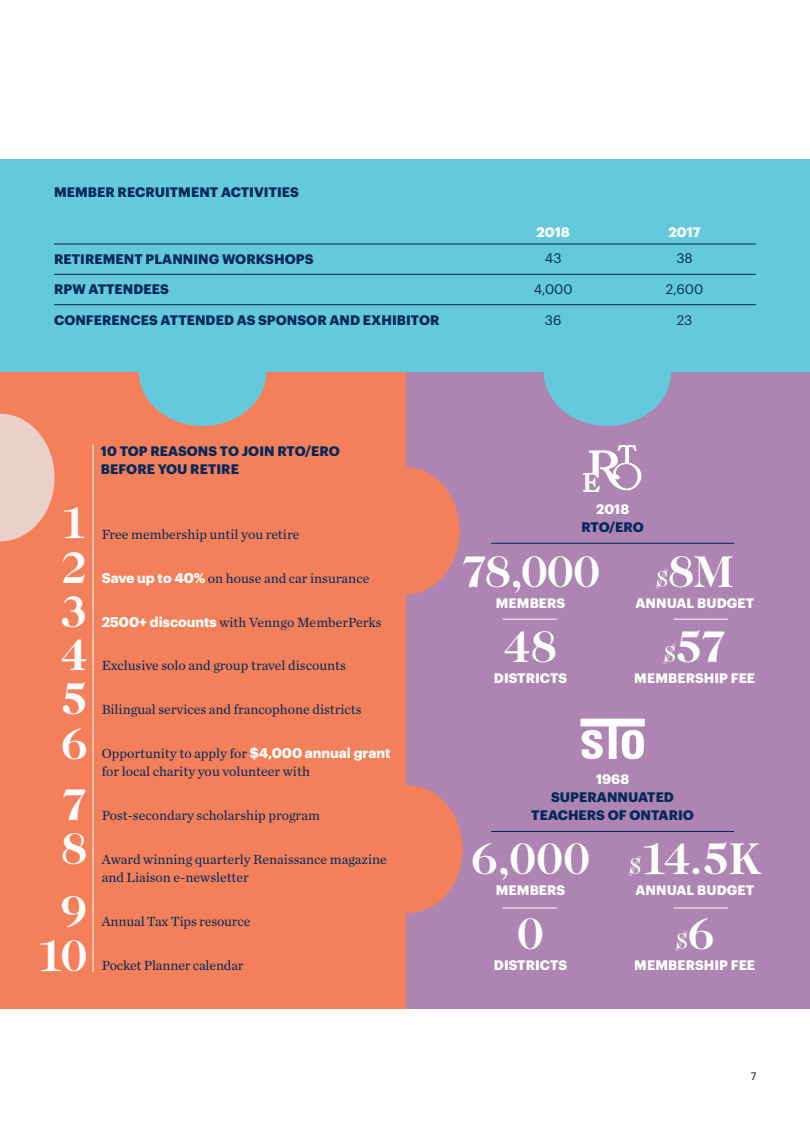
<style>
.page{position:relative;width:810px;height:1134px;background:#fff}
.page>*{position:absolute;margin:0;border:0;box-sizing:border-box;transform-origin:0 0}
.t1{font:700 45px/44.1px "Caslon Two Twenty Four";letter-spacing:-.015em;color:#fff;text-align:justify}
.t2{font:24px "Caslon Two Twenty Four";color:#fff}
.t3{font:13.8px/18px "Chronicle Text G1";color:#002858}
.t4{font:700 13.5px/18px "Graphik";letter-spacing:.005em;color:#002858}
.t5{font:700 13.5px "Graphik";letter-spacing:.005em;color:#fff}
.t6{font:13.5px "Graphik";letter-spacing:.005em;color:#002858}
.t7{font:10.5px "Graphik";color:#000}
.s1{font-family:"Graphik";font-weight:700;color:#fff}
.s2{font-weight:400;font-size:24px}
.s3{font-weight:700;font-size:45px}
</style>
<div class="page">
<div style="left:405px;top:371px;width:405px;height:638px;background:#ad84b2"></div>
<div style="left:0;top:371px;width:405px;height:638px;background:#f4805b"></div>
<div style="left:0;top:159px;width:810px;height:212px;background:#64cadb"></div>
<div style="left:139px;top:317px;width:127px;height:109px;background:#64cadb;border-radius:50%"></div>
<svg style="left:0;top:414px;width:55px;height:127px"></svg>
<div style="left:351px;top:467px;width:109px;height:128px;background:#f4805b;border-radius:50%"></div>
<div style="left:354px;top:785px;width:109px;height:128px;background:#f4805b;border-radius:50%"></div>
<div style="left:544px;top:317px;width:127px;height:109px;background:#64cadb;border-radius:50%"></div>
<hr style="left:54px;top:244px;width:702px;height:1px;background:#002858">
<hr style="left:54px;top:274px;width:702px;height:1px;background:#002858">
<hr style="left:54px;top:304px;width:702px;height:1px;background:#002858">
<hr style="left:93px;top:445px;width:1px;height:527px;background:#fff">
<svg style="left:581px;top:719px;width:64px;height:40px"></svg>
<hr style="left:491px;top:831px;width:243px;height:1px;background:#002858">
<hr style="left:503px;top:908px;width:54px;height:1px;background:#fff">
<hr style="left:674px;top:908px;width:54px;height:1px;background:#fff">
<svg style="left:583px;top:444px;width:59px;height:48px"></svg>
<hr style="left:491px;top:543px;width:243px;height:1px;background:#002858">
<hr style="left:503px;top:619px;width:54px;height:1px;background:#fff">
<hr style="left:674px;top:619px;width:54px;height:1px;background:#fff">
<p class="t4" style="left:54px;top:182px;width:247px">MEMBER RECRUITMENT ACTIVITIES</p>
<p class="t5" style="left:537px;top:222px;width:35px">2018</p>
<p class="t5" style="left:669px;top:222px;width:34px">2017</p>
<p class="t4" style="left:54px;top:248px;width:261px">RETIREMENT PLANNING WORKSHOPS</p>
<p class="t6" style="left:545px;top:248px;width:18px">43</p>
<p class="t6" style="left:676px;top:248px;width:18px">38</p>
<p class="t4" style="left:54px;top:279px;width:116px">RPW ATTENDEES</p>
<p class="t6" style="left:534px;top:279px;width:41px">4,000</p>
<p class="t6" style="left:666px;top:279px;width:39px">2,600</p>
<p class="t4" style="left:54px;top:310px;width:387px">CONFERENCES ATTENDED AS SPONSOR AND EXHIBITOR</p>
<p class="t6" style="left:545px;top:310px;width:18px">36</p>
<p class="t6" style="left:677px;top:310px;width:17px">23</p>
<h1 class="t1" style="left:61px;top:500px;width:28px">1<br>2<br>3<br>4<br>5<br>6</h1>
<h1 class="t1" style="left:61px;top:783px;width:28px;line-height:43.5px">7<br>8</h1>
<h1 class="t1" style="left:37px;top:889px;width:52px;line-height:43.5px;text-align:center">9<br>10</h1>
<p class="t4" style="left:101px;top:441px;width:240px">10 TOP REASONS TO JOIN RTO/ERO<br>BEFORE YOU RETIRE</p>
<p class="t3" style="left:102px;top:525px;width:199px">Free membership until you retire</p>
<p class="t3" style="left:102px;top:569px;width:269px"><span class="s1">Save up to 40%</span> on house and car insurance</p>
<p class="t3" style="left:102px;top:613px;width:282px"><span class="s1">2500+ discounts</span> with Venngo MemberPerks</p>
<p class="t3" style="left:102px;top:657px;width:246px">Exclusive solo and group travel discounts</p>
<p class="t3" style="left:102px;top:700px;width:262px">Bilingual services and francophone districts</p>
<p class="t3" style="left:102px;top:744px;width:290px">Opportunity to apply for <span class="s1">$4,000 annual grant </span>for local charity you volunteer with</p>
<p class="t3" style="left:102px;top:806px;width:220px">Post-secondary scholarship program</p>
<p class="t3" style="left:102px;top:850px;width:287px">Award winning quarterly Renaissance magazine and Liaison e-newsletter</p>
<p class="t3" style="left:102px;top:912px;width:150px">Annual Tax Tips resource</p>
<p class="t3" style="left:102px;top:956px;width:143px">Pocket Planner calendar</p>
<p class="t5" style="left:596px;top:498px;width:35px">2018</p>
<p class="t4" style="left:581px;top:517px;width:64px">RTO/ERO</p>
<h1 class="t1" style="left:461px;top:549px;width:141px">78,000</h1>
<p class="t5" style="left:496px;top:592px;width:71px">MEMBERS</p>
<h1 class="t1" style="left:504px;top:624px;width:55px">48</h1>
<p class="t5" style="left:494px;top:668px;width:75px">DISTRICTS</p>
<h1 class="t1" style="left:656px;top:549px;width:80px"><span class="s2">$</span>8M</h1>
<p class="t5" style="left:635px;top:592px;width:120px">ANNUAL BUDGET</p>
<h1 class="t1" style="left:663px;top:624px;width:65px"><span class="s2">$</span>57</h1>
<p class="t5" style="left:634px;top:668px;width:122px">MEMBERSHIP FEE</p>
<p class="t5" style="left:596px;top:768px;width:35px">1968</p>
<p class="t4" style="left:531px;top:787px;width:164px;text-align:center">SUPERANNUATED<br>TEACHERS OF ONTARIO</p>
<h1 class="t1" style="left:471px;top:836px;width:121px">6,000</h1>
<p class="t5" style="left:496px;top:879px;width:71px">MEMBERS</p>
<h1 class="t1" style="left:517px;top:911px;width:28px">0</h1>
<p class="t5" style="left:494px;top:955px;width:75px">DISTRICTS</p>
<h1 class="t1" style="left:629px;top:836px;width:134px"><span class="s2">$</span>14.5K</h1>
<p class="t5" style="left:635px;top:879px;width:120px">ANNUAL BUDGET</p>
<h2 class="t2" style="left:675px;top:927px;width:41px">$<span class="s3">6</span></h2>
<p class="t5" style="left:634px;top:955px;width:122px">MEMBERSHIP FEE</p>
<p class="t7" style="left:751px;top:1068px;width:7px">7</p>
</div>
